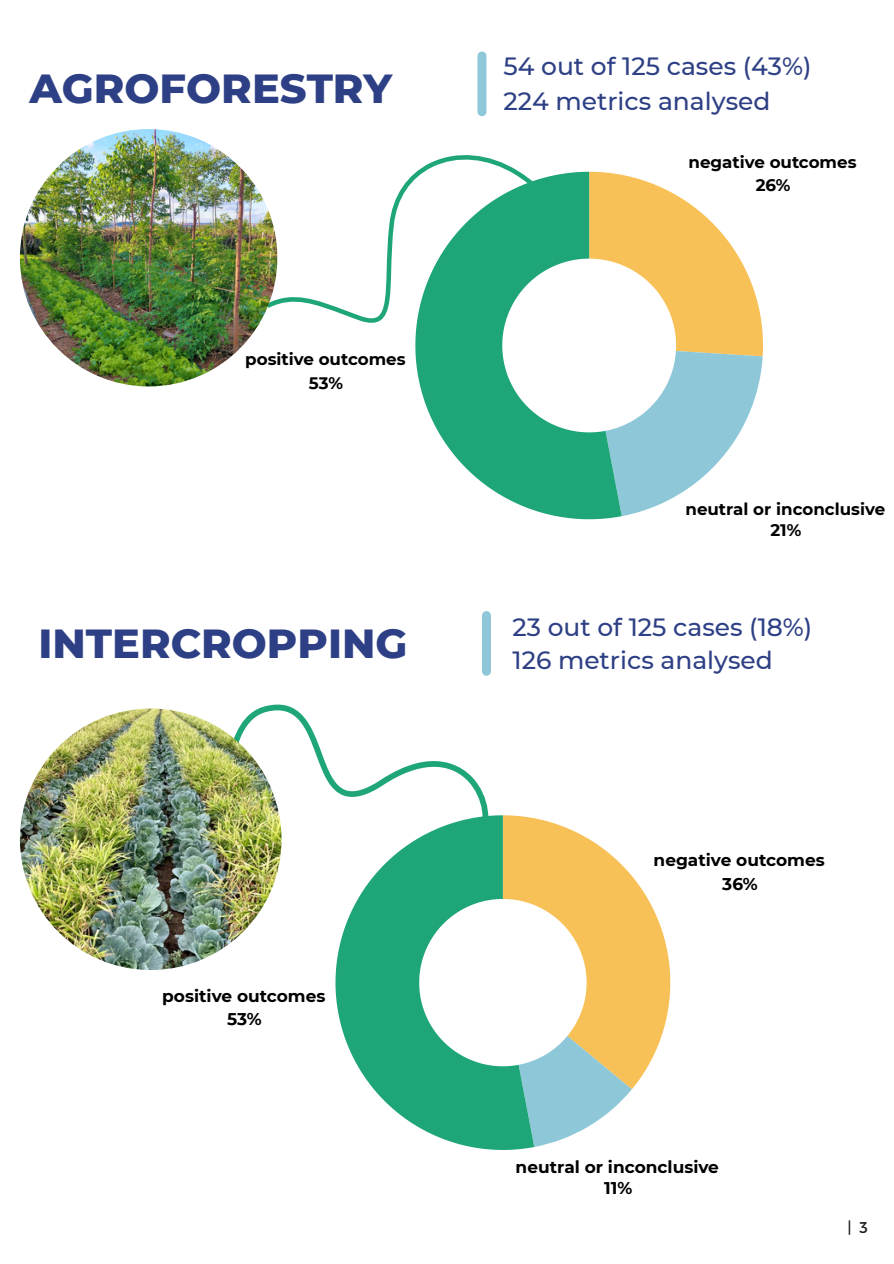
<style>
.page{position:relative;width:894px;height:1264px;background:#fff}
.page>*{position:absolute;margin:0;border:0;box-sizing:border-box;transform-origin:0 0}
.t1{font:800 41.4px "Montserrat";color:#2e4085}
.t2{font:500 24.9px/33.8px "Montserrat";color:#2e4085}
.t3{font:700 16.95px/23.7px "Montserrat";color:#000;text-align:center}
.t4{font:700 16.65px/23.5px "Montserrat";color:#000;text-align:center}
.t5{font:15.6px "Montserrat";color:#1c1c1c}
</style>
<div class="page">
<svg style="left:621px;top:174px;width:141px;height:342px"></svg>
<svg style="left:424px;top:172px;width:197px;height:347px"></svg>
<svg style="left:534px;top:818px;width:136px;height:271px;fill:#f7c157"></svg>
<svg style="left:534px;top:1035px;width:97px;height:111px"></svg>
<svg style="left:336px;top:815px;width:198px;height:334px"></svg>
<div style="left:477px;top:56px;width:9px;height:56px;background:#8dc7d8"></div>
<div style="left:482px;top:615px;width:9px;height:56px;background:#8dc7d8"></div>
<svg style="left:252px;top:113px;width:323px;height:289px"></svg>
<img style="left:20px;top:129px;width:257px;height:257px;border-radius:50%">
<svg style="left:103px;top:671px;width:409px;height:325px"></svg>
<img style="left:20px;top:708px;width:261px;height:262px;border-radius:50%">
<h2 class="t1" style="left:29px;top:63px;width:364px">AGROFORESTRY</h2>
<p class="t4" style="left:245px;top:347px;width:162px">positive outcomes<br>53%</p>
<h2 class="t1" style="left:38px;top:617px;width:370px">INTERCROPPING</h2>
<p class="t3" style="left:162px;top:983px;width:165px">positive outcomes<br>53%</p>
<p class="t2" style="left:503px;top:49px;width:309px">54 out of 125 cases (43%)</p>
<p class="t2" style="left:503px;top:84px;width:268px">224 metrics analysed</p>
<p class="t4" style="left:688px;top:150px;width:169px">negative outcomes<br>26%</p>
<p class="t4" style="left:685px;top:498px;width:201px;line-height:20.7px">neutral or inconclusive<br>21%</p>
<h1 class="t2" style="left:512px;top:609px;width:301px">23 out of 125 cases (18%)<br>126 metrics analysed</h1>
<p class="t3" style="left:653px;top:847px;width:172px;line-height:24.2px">negative outcomes<br>36%</p>
<p class="t3" style="left:515px;top:1156px;width:205px;line-height:20.9px">neutral or inconclusive<br>11%</p>
<p class="t5" style="left:847px;top:1217px;width:22px">| 3</p>
</div>
